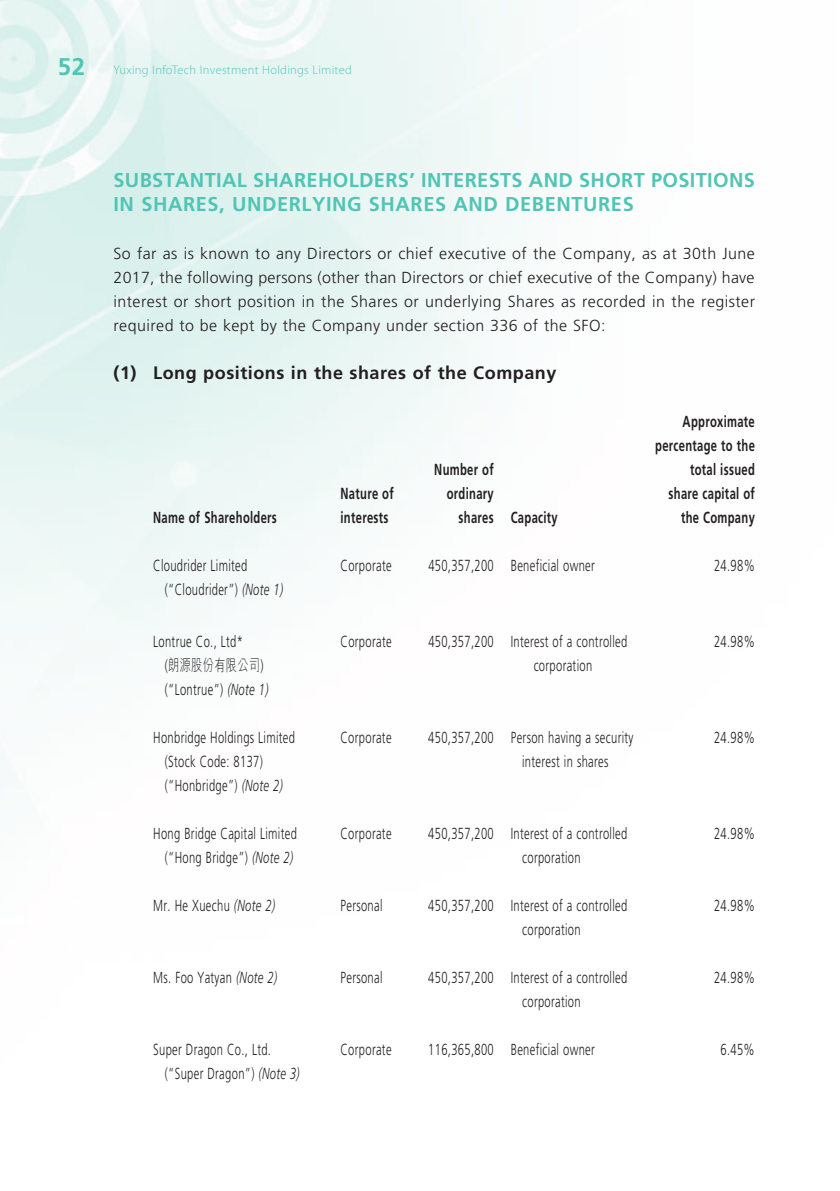
<style>
.page{position:relative;width:840px;height:1191px;background:#fff}
.page>*{position:absolute;margin:0;border:0;box-sizing:border-box;transform-origin:0 0}
.t1{font:700 20px/24px "Frutiger LT Std";letter-spacing:.015em;color:#51c5b5}
.t2{font:700 18px "Frutiger LT Std";letter-spacing:.03em;color:#231f20}
.t3{font:300 16px/24px "Frutiger LT Std";letter-spacing:.03em;color:#231f20;scale:.7 1}
.t4{font:300 16px/24px "Frutiger LT Std";letter-spacing:.03em;color:#231f20;text-align:justify}
.t5{font:700 16px/24px "Frutiger LT Std";letter-spacing:.03em;color:#231f20;scale:.7 1}
.t6{font:300 16px "M Hei HK";letter-spacing:.03em;color:#231f20;scale:.7 1}
.t7{font:300 12.4px "Myriad Pro";letter-spacing:.02em;color:#51c5b5}
.s1{font-family:"Frutiger LT Std";font-weight:700;font-size:24px}
.s2{font-style:italic}
.s3{font-family:"Frutiger LT Std"}
</style>
<div class="page">
<p class="t7" style="left:58px;top:63px;width:295px"><span class="s1">52</span> Yuxing InfoTech Investment Holdings Limited</p>
<p class="t1" style="left:113px;top:168px;width:642px">SUBSTANTIAL SHAREHOLDERS’ INTERESTS AND SHORT POSITIONS<br>IN SHARES, UNDERLYING SHARES AND DEBENTURES</p>
<p class="t4" style="left:113px;top:241px;width:642px">So far as is known to any Directors or chief executive of the Company, as at 30th June 2017, the following persons (other than Directors or chief executive of the Company) have interest or short position in the Shares or underlying Shares as recorded in the register required to be kept by the Company under section 336 of the SFO:</p>
<p class="t2" style="left:113px;top:362px;width:444px">(1) Long positions in the shares of the Company</p>
<p class="t5" style="left:153px;top:505px;width:178px">Name of Shareholders</p>
<p class="t5" style="left:340px;top:481px;width:78px">Nature of interests</p>
<p class="t5" style="left:434px;top:457px;width:86px">Number of</p>
<p class="t5" style="left:446px;top:481px;width:69px">ordinary</p>
<p class="t5" style="left:458px;top:505px;width:143px">shares Capacity</p>
<p class="t5" style="left:654px;top:409px;width:144px;text-align:right">Approximate percentage to the total issued<br>share capital of the Company</p>
<p class="t3" style="left:165px;top:553px;width:170px;text-indent:-12px">Cloudrider Limited (“Cloudrider”) <span class="s2">(Note 1)</span></p>
<p class="t3" style="left:340px;top:553px;width:74px">Corporate</p>
<p class="t3" style="left:428px;top:553px;width:239px">450,357,200 Beneficial owner</p>
<p class="t3" style="left:713px;top:553px;width:60px">24.98%</p>
<p class="t3" style="left:153px;top:629px;width:130px">Lontrue Co., Ltd*</p>
<p class="t6" style="left:165px;top:654px;width:142px"><span class="s3">(</span>朗源股份有限公司<span class="s3">)</span></p>
<p class="t3" style="left:165px;top:677px;width:150px">(“Lontrue”) <span class="s2">(Note 1)</span></p>
<p class="t3" style="left:340px;top:629px;width:74px">Corporate</p>
<p class="t3" style="left:533px;top:629px;width:135px;text-indent:-105px">450,357,200 Interest of a controlled corporation</p>
<p class="t3" style="left:713px;top:629px;width:60px">24.98%</p>
<p class="t3" style="left:165px;top:725px;width:187px;text-indent:-12px">Honbridge Holdings Limited (Stock Code: 8137) (“Honbridge”) <span class="s2">(Note 2)</span></p>
<p class="t3" style="left:340px;top:725px;width:74px">Corporate</p>
<p class="t3" style="left:522px;top:725px;width:161px;text-indent:-94px">450,357,200 Person having a security interest in shares</p>
<p class="t3" style="left:713px;top:725px;width:60px">24.98%</p>
<p class="t3" style="left:153px;top:821px;width:207px;text-align:center">Hong Bridge Capital Limited (“Hong Bridge”) <span class="s2">(Note 2)</span></p>
<p class="t3" style="left:340px;top:821px;width:74px">Corporate</p>
<p class="t3" style="left:522px;top:821px;width:152px;text-indent:-94px">450,357,200 Interest of a controlled corporation</p>
<p class="t3" style="left:713px;top:821px;width:60px">24.98%</p>
<p class="t3" style="left:153px;top:893px;width:175px">Mr. He Xuechu <span class="s2">(Note 2)</span></p>
<p class="t3" style="left:340px;top:893px;width:62px">Personal</p>
<p class="t3" style="left:522px;top:893px;width:152px;text-indent:-94px">450,357,200 Interest of a controlled corporation</p>
<p class="t3" style="left:713px;top:893px;width:60px">24.98%</p>
<p class="t3" style="left:153px;top:965px;width:179px">Ms. Foo Yatyan <span class="s2">(Note 2)</span></p>
<p class="t3" style="left:340px;top:965px;width:62px">Personal</p>
<p class="t3" style="left:522px;top:965px;width:152px;text-indent:-94px">450,357,200 Interest of a controlled corporation</p>
<p class="t3" style="left:713px;top:965px;width:60px">24.98%</p>
<p class="t3" style="left:165px;top:1037px;width:194px;text-indent:-12px">Super Dragon Co., Ltd. (“Super Dragon”) <span class="s2">(Note 3)</span></p>
<p class="t3" style="left:340px;top:1037px;width:74px">Corporate</p>
<p class="t3" style="left:428px;top:1037px;width:239px">116,365,800 Beneficial owner</p>
<p class="t3" style="left:720px;top:1037px;width:50px">6.45%</p>
</div>
